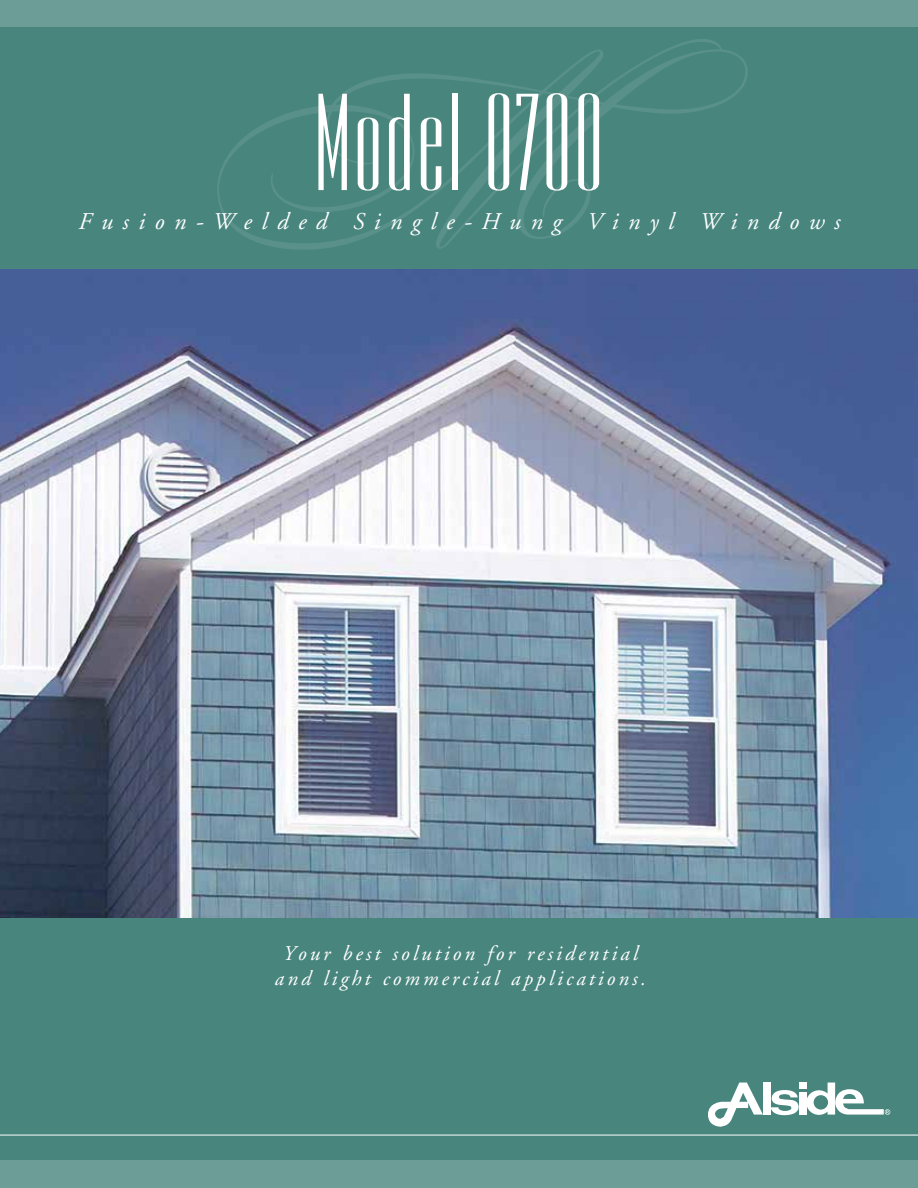
<style>
.page{position:relative;width:918px;height:1188px;background:#47857d}
.page>*{position:absolute;margin:0;border:0;box-sizing:border-box;transform-origin:0 0}
.t1{font:115.2px "Silhouette";letter-spacing:.005em;color:#fff;scale:1.2 1}
.t2{font:italic 24px "Adobe Garamond";letter-spacing:.4em;color:#fff}
.t3{font:italic 21px/25.2px "Adobe Garamond";letter-spacing:.15em;color:#fff;text-align:center}
.s1{font-family:"Bickham Script MM Sw Caps 400";font-size:184.5px;color:#59918a}
</style>
<div class="page">
<hr style="left:0;top:1135px;width:918px;height:1px;background:#fff">
<svg style="left:708px;top:1083px;width:55px;height:44px"></svg>
<div style="left:763px;top:1083px;width:8px;height:32px;background:#fff"></div>
<div style="left:799px;top:1092px;width:7px;height:23px;background:#fff"></div>
<div style="left:799px;top:1083px;width:7px;height:6px;background:#fff"></div>
<svg style="left:771px;top:1090px;width:28px;height:25px"></svg>
<svg style="left:806px;top:1083px;width:84px;height:32px"></svg>
<div style="left:0;top:1161px;width:918px;height:27px;background:#6c9e97"></div>
<img style="left:0;top:270px;width:918px;height:648px">
<div style="left:0;top:0;width:918px;height:27px;background:#6c9e97"></div>
<h1 class="t1" style="left:194px;top:75px;width:465px"><span class="s1">M</span>Model 0700</h1>
<p class="t2" style="left:79px;top:208px;width:763px">Fusion-Welded Single-Hung Vinyl Windows</p>
<p class="t3" style="left:275px;top:941px;width:373px">Your best solution for residential and light commercial applications.</p>
</div>
